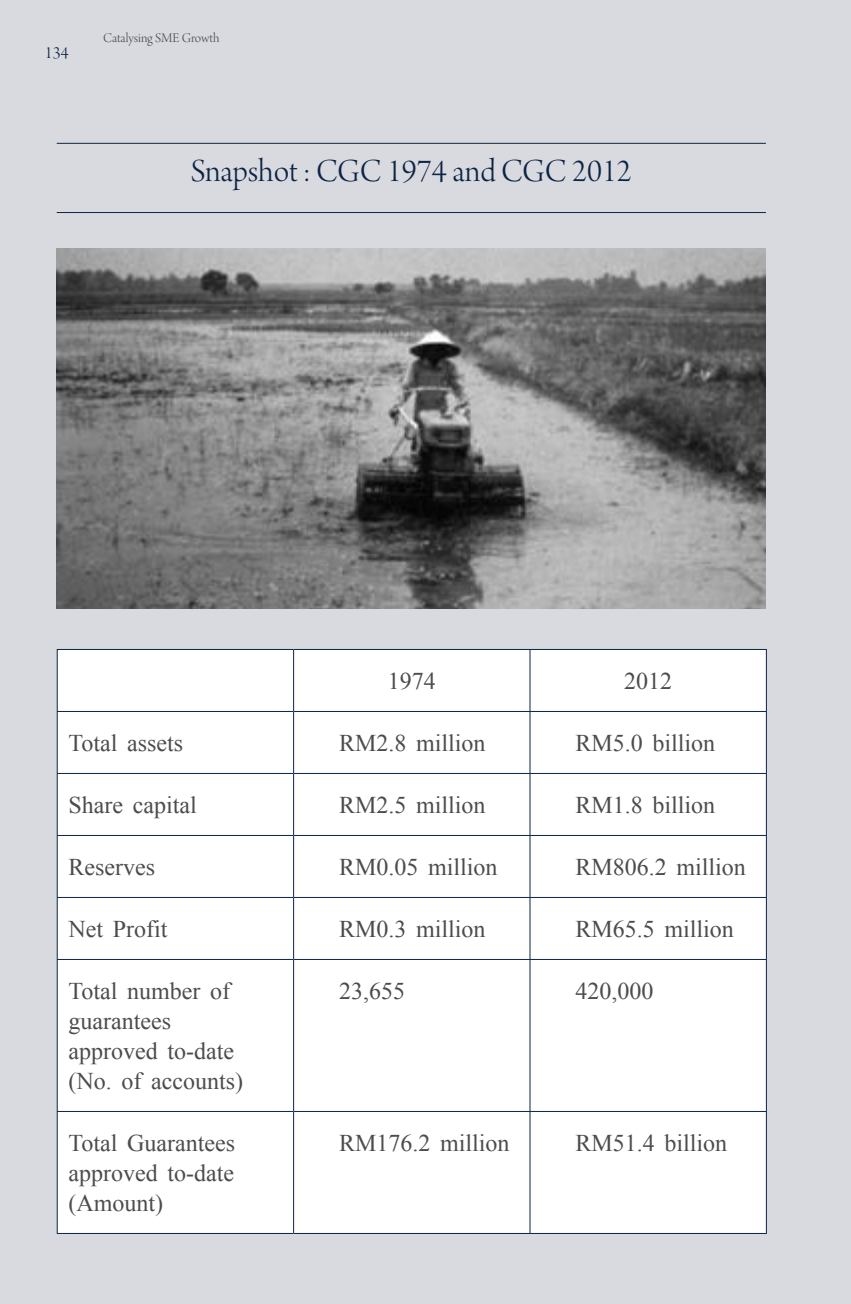
<style>
.page{position:relative;width:851px;height:1304px;background:#fff}
.page>*{position:absolute;margin:0;border:0;box-sizing:border-box;transform-origin:0 0}
.t1{font:34px "Arno Pro Light Display";color:#0b2544}
.t2{font:24px/30px "Times New Roman";color:#4b4c4d}
.t3{font:18px "Arno Pro Light Display";color:#0b2544}
.t4{font:14px "Arno Pro Light Display";color:#4b4c4d}
</style>
<div class="page">
<div style="left:0;top:0;width:850px;height:1304px;background:#d9d9e0"></div>
<div style="left:58px;top:650px;width:707px;height:583px;background:#fff"></div>
<hr style="left:57px;top:650px;width:1px;height:61px;background:#0b2544">
<hr style="left:57px;top:649px;width:236px;height:1px;background:#0b2544">
<hr style="left:293px;top:650px;width:1px;height:61px;background:#0b2544">
<hr style="left:293px;top:649px;width:237px;height:1px;background:#0b2544">
<hr style="left:530px;top:649px;width:236px;height:1px;background:#0b2544">
<hr style="left:529px;top:650px;width:1px;height:61px;background:#0b2544">
<hr style="left:765px;top:650px;width:1px;height:61px;background:#0b2544">
<hr style="left:57px;top:712px;width:1px;height:61px;background:#0b2544">
<hr style="left:57px;top:711px;width:236px;height:1px;background:#0b2544">
<hr style="left:293px;top:712px;width:1px;height:61px;background:#0b2544">
<hr style="left:293px;top:711px;width:237px;height:1px;background:#0b2544">
<hr style="left:530px;top:711px;width:236px;height:1px;background:#0b2544">
<hr style="left:529px;top:712px;width:1px;height:61px;background:#0b2544">
<hr style="left:765px;top:712px;width:1px;height:61px;background:#0b2544">
<hr style="left:57px;top:774px;width:1px;height:61px;background:#0b2544">
<hr style="left:57px;top:773px;width:236px;height:1px;background:#0b2544">
<hr style="left:293px;top:774px;width:1px;height:61px;background:#0b2544">
<hr style="left:293px;top:773px;width:237px;height:1px;background:#0b2544">
<hr style="left:530px;top:773px;width:236px;height:1px;background:#0b2544">
<hr style="left:529px;top:774px;width:1px;height:61px;background:#0b2544">
<hr style="left:765px;top:774px;width:1px;height:61px;background:#0b2544">
<hr style="left:57px;top:836px;width:1px;height:61px;background:#0b2544">
<hr style="left:57px;top:898px;width:1px;height:61px;background:#0b2544">
<hr style="left:57px;top:960px;width:1px;height:151px;background:#0b2544">
<hr style="left:57px;top:1112px;width:1px;height:121px;background:#0b2544">
<hr style="left:57px;top:835px;width:236px;height:1px;background:#0b2544">
<hr style="left:57px;top:897px;width:236px;height:1px;background:#0b2544">
<hr style="left:57px;top:959px;width:236px;height:1px;background:#0b2544">
<hr style="left:57px;top:1111px;width:236px;height:1px;background:#0b2544">
<hr style="left:57px;top:1233px;width:236px;height:1px;background:#0b2544">
<hr style="left:293px;top:836px;width:1px;height:61px;background:#0b2544">
<hr style="left:293px;top:898px;width:1px;height:61px;background:#0b2544">
<hr style="left:293px;top:960px;width:1px;height:151px;background:#0b2544">
<hr style="left:293px;top:1112px;width:1px;height:121px;background:#0b2544">
<hr style="left:293px;top:835px;width:237px;height:1px;background:#0b2544">
<hr style="left:530px;top:835px;width:236px;height:1px;background:#0b2544">
<hr style="left:529px;top:836px;width:1px;height:61px;background:#0b2544">
<hr style="left:765px;top:836px;width:1px;height:61px;background:#0b2544">
<hr style="left:529px;top:898px;width:1px;height:61px;background:#0b2544">
<hr style="left:765px;top:898px;width:1px;height:61px;background:#0b2544">
<hr style="left:529px;top:960px;width:1px;height:151px;background:#0b2544">
<hr style="left:765px;top:960px;width:1px;height:151px;background:#0b2544">
<hr style="left:529px;top:1112px;width:1px;height:121px;background:#0b2544">
<hr style="left:765px;top:1112px;width:1px;height:121px;background:#0b2544">
<hr style="left:293px;top:897px;width:237px;height:1px;background:#0b2544">
<hr style="left:530px;top:897px;width:236px;height:1px;background:#0b2544">
<hr style="left:293px;top:959px;width:237px;height:1px;background:#0b2544">
<hr style="left:530px;top:959px;width:236px;height:1px;background:#0b2544">
<hr style="left:293px;top:1111px;width:237px;height:1px;background:#0b2544">
<hr style="left:530px;top:1111px;width:236px;height:1px;background:#0b2544">
<hr style="left:293px;top:1233px;width:237px;height:1px;background:#0b2544">
<hr style="left:530px;top:1233px;width:236px;height:1px;background:#0b2544">
<hr style="left:57px;top:143px;width:708px;height:1px;background:#0b2544">
<hr style="left:57px;top:212px;width:708px;height:1px;background:#0b2544">
<img style="left:57px;top:249px;width:708px;height:360px">
<p class="t3" style="left:45px;top:43px;width:25px">134</p>
<p class="t4" style="left:103px;top:31px;width:118px">Catalysing SME Growth</p>
<p class="t1" style="left:191px;top:152px;width:442px">Snapshot : CGC 1974 and CGC 2012</p>
<p class="t2" style="left:388px;top:665px;width:49px">1974</p>
<p class="t2" style="left:624px;top:665px;width:49px">2012</p>
<p class="t2" style="left:69px;top:727px;width:116px">Total assets</p>
<p class="t2" style="left:339px;top:727px;width:148px">RM2.8 million</p>
<p class="t2" style="left:575px;top:727px;width:141px">RM5.0 billion</p>
<p class="t2" style="left:69px;top:789px;width:130px">Share capital</p>
<p class="t2" style="left:339px;top:789px;width:148px">RM2.5 million</p>
<p class="t2" style="left:575px;top:789px;width:141px">RM1.8 billion</p>
<p class="t2" style="left:69px;top:851px;width:88px">Reserves</p>
<p class="t2" style="left:339px;top:851px;width:160px">RM0.05 million</p>
<p class="t2" style="left:575px;top:851px;width:172px">RM806.2 million</p>
<p class="t2" style="left:69px;top:913px;width:100px">Net Profit</p>
<p class="t2" style="left:339px;top:913px;width:148px">RM0.3 million</p>
<p class="t2" style="left:575px;top:913px;width:160px">RM65.5 million</p>
<p class="t2" style="left:69px;top:975px;width:163px">Total number of guarantees</p>
<p class="t2" style="left:69px;top:1035px;width:176px">approved to-date (No. of accounts)</p>
<p class="t2" style="left:339px;top:975px;width:67px">23,655</p>
<p class="t2" style="left:575px;top:975px;width:79px">420,000</p>
<p class="t2" style="left:69px;top:1127px;width:168px;text-align:justify">Total Guarantees approved to-date (Amount)</p>
<p class="t2" style="left:339px;top:1127px;width:172px">RM176.2 million</p>
<p class="t2" style="left:575px;top:1127px;width:153px">RM51.4 billion</p>
</div>
